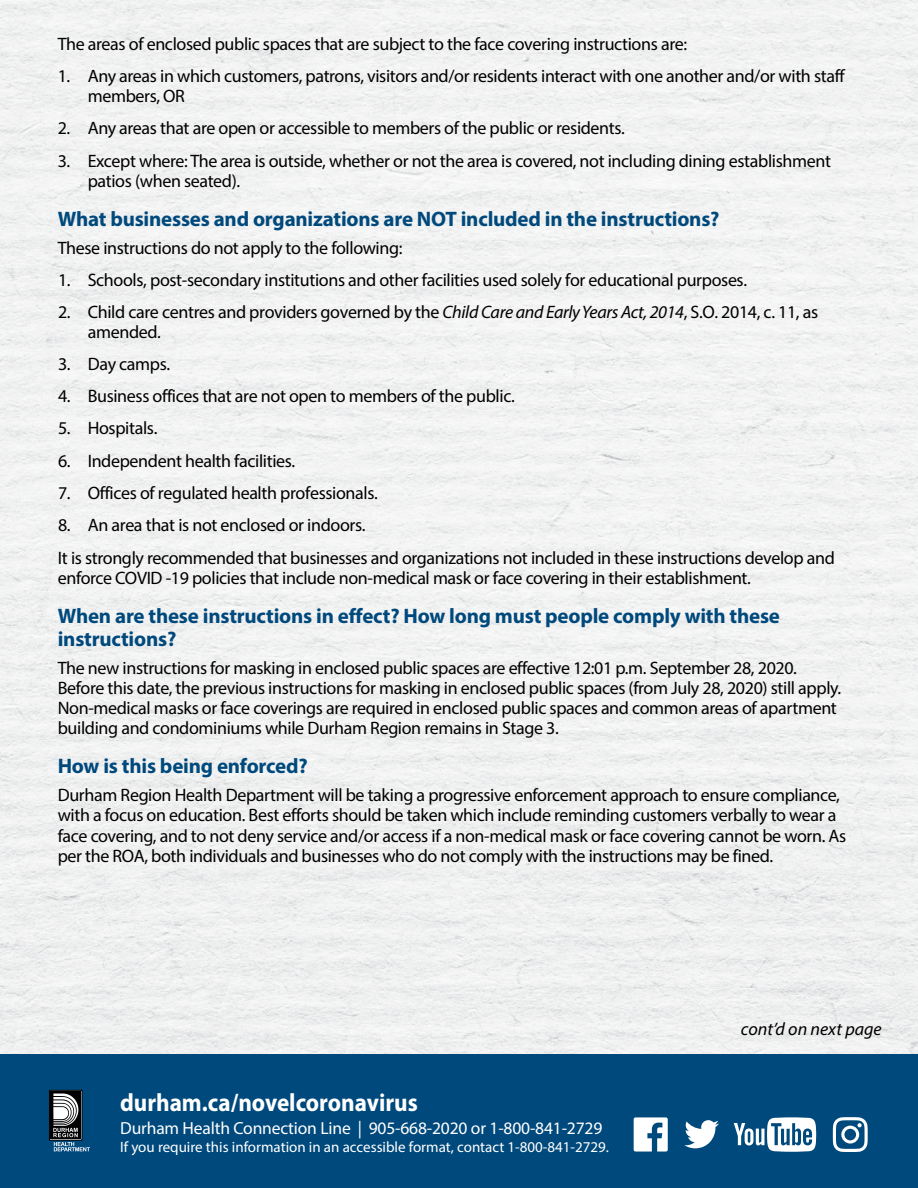
<style>
.page{position:relative;width:918px;height:1188px;background:#fff}
.page>*{position:absolute;margin:0;border:0;box-sizing:border-box;transform-origin:0 0}
.t1{font:700 25.05px "Myriad Pro";color:#fff;scale:.92 1}
.t2{font:700 21px/22.5px "Myriad Pro";letter-spacing:-.01em;color:#00497c}
.main_text{font:18px/20.2px "Myriad Pro";letter-spacing:-.02em;color:#000}
.t3{font:italic 18px "Myriad Pro";color:#000}
.t4{font:17.55px "Myriad Pro";letter-spacing:-.01em;color:#fff}
.t5{font:15px "Myriad Pro";color:#fff}
.s1{font-style:italic}
</style>
<div class="page">
<img style="left:0;top:0;width:918px;height:1054px">
<div style="left:0;top:1054px;width:918px;height:134px;background:#00497c"></div>
<div style="left:49px;top:1090px;width:33px;height:50px;border:1px solid #000"></div>
<div style="left:51px;top:1091px;width:30px;height:48px;background:#000"></div>
<svg style="left:53px;top:1094px;width:37px;height:57px"></svg>
<svg style="left:634px;top:1117px;width:34px;height:35px"></svg>
<svg style="left:684px;top:1120px;width:35px;height:28px"></svg>
<svg style="left:734px;top:1117px;width:82px;height:35px"></svg>
<svg style="left:833px;top:1117px;width:35px;height:35px"></svg>
<p class="main_text" style="left:58px;top:33px;width:631px">The areas of enclosed public spaces that are subject to the face covering instructions are:</p>
<p class="main_text" style="left:88px;top:65px;width:759px;text-indent:-30px">1. Any areas in which customers, patrons, visitors and/or residents interact with one another and/or with staff members, OR</p>
<p class="main_text" style="left:58px;top:118px;width:569px">2. Any areas that are open or accessible to members of the public or residents.</p>
<p class="main_text" style="left:88px;top:150px;width:745px;text-indent:-30px">3. Except where: The area is outside, whether or not the area is covered, not including dining establishment patios (when seated).</p>
<h3 class="t2" style="left:58px;top:207px;width:663px">What businesses and organizations are NOT included in the instructions?</h3>
<p class="main_text" style="left:58px;top:237px;width:346px">These instructions do not apply to the following:</p>
<p class="main_text" style="left:58px;top:269px;width:691px">1. Schools, post-secondary institutions and other facilities used solely for educational purposes.</p>
<p class="main_text" style="left:88px;top:302px;width:732px;line-height:19.5px;text-indent:-30px">2. Child care centres and providers governed by the <span class="s1">Child Care and Early Years Act, 2014</span>, S.O. 2014, c. 11, as amended.</p>
<p class="main_text" style="left:58px;top:353px;width:114px">3. Day camps.</p>
<p class="main_text" style="left:58px;top:386px;width:458px">4. Business offices that are not open to members of the public.</p>
<p class="main_text" style="left:58px;top:418px;width:101px">5. Hospitals.</p>
<p class="main_text" style="left:58px;top:450px;width:239px">6. Independent health facilities.</p>
<p class="main_text" style="left:58px;top:482px;width:321px">7. Offices of regulated health professionals.</p>
<p class="main_text" style="left:58px;top:515px;width:309px">8. An area that is not enclosed or indoors.</p>
<p class="main_text" style="left:58px;top:548px;width:779px">It is strongly recommended that businesses and organizations not included in these instructions develop and enforce COVID -19 policies that include non-medical mask or face covering in their establishment.</p>
<h3 class="t2" style="left:58px;top:604px;width:724px">When are these instructions in effect? How long must people comply with these instructions?</h3>
<p class="main_text" style="left:58px;top:657px;width:785px">The new instructions for masking in enclosed public spaces are effective 12:01 p.m. September 28, 2020.<br>Before this date, the previous instructions for masking in enclosed public spaces (from July 28, 2020) still apply.<br>Non-medical masks or face coverings are required in enclosed public spaces and common areas of apartment building and condominiums while Durham Region remains in Stage 3.</p>
<h3 class="t2" style="left:58px;top:754px;width:252px">How is this being enforced?</h3>
<p class="main_text" style="left:58px;top:785px;width:790px">Durham Region Health Department will be taking a progressive enforcement approach to ensure compliance, with a focus on education. Best efforts should be taken which include reminding customers verbally to wear a face covering, and to not deny service and/or access if a non-medical mask or face covering cannot be worn. As per the ROA, both individuals and businesses who do not comply with the instructions may be fined.</p>
<h1 class="t1" style="left:120px;top:1086px;width:325px">durham.ca/novelcoronavirus</h1>
<p class="t4" style="left:120px;top:1117px;width:484px">Durham Health Connection Line | 905-668-2020 or 1-800-841-2729</p>
<p class="t5" style="left:120px;top:1137px;width:490px">If you require this information in an accessible format, contact 1-800-841-2729.</p>
<p class="t3" style="left:741px;top:1018px;width:142px">cont’d on next page</p>
</div>
